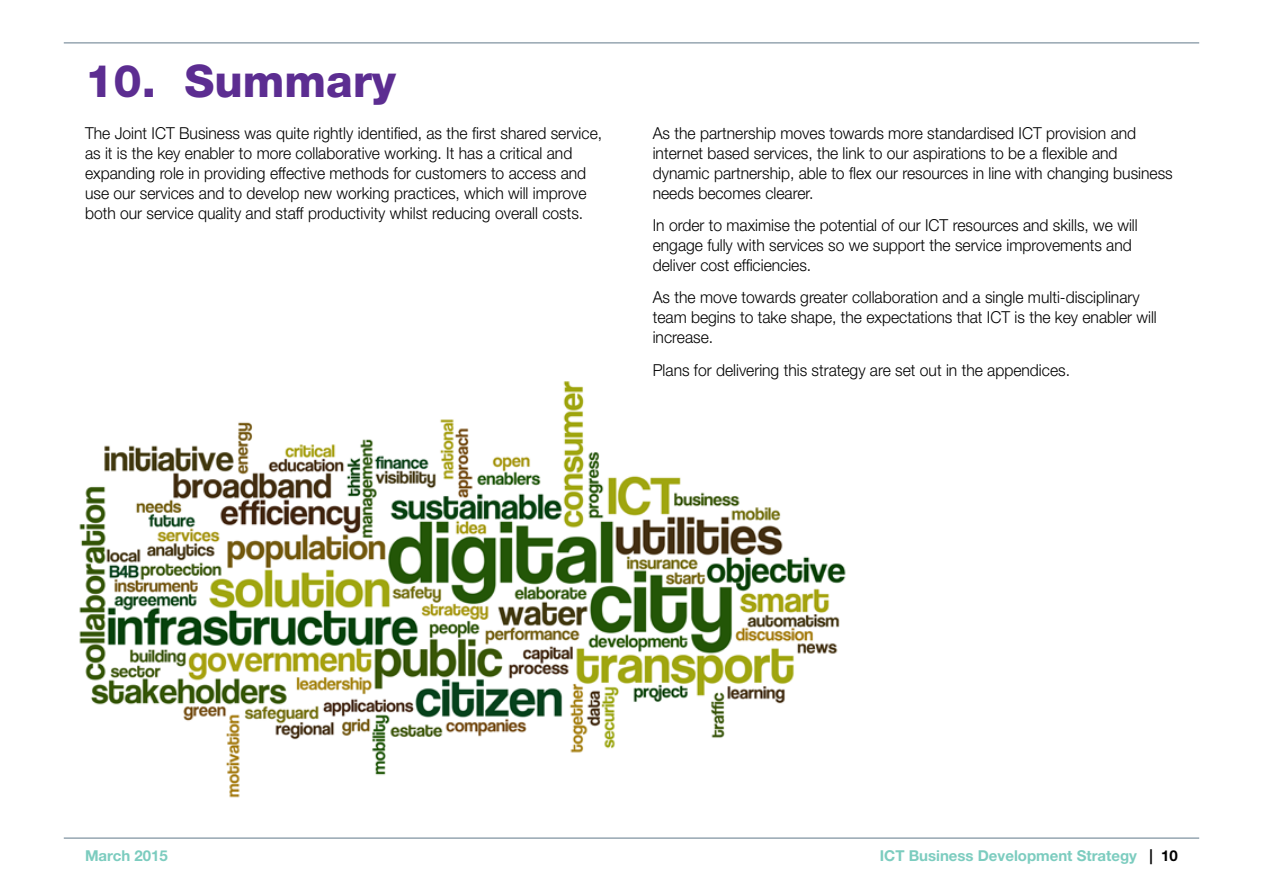
<style>
.page{position:relative;width:1263px;height:893px;background:#fff}
.page>*{position:absolute;margin:0;border:0;box-sizing:border-box;transform-origin:0 0}
.t1{font:800 45px "Helvetica Neue LT Std";color:#5c2d91}
.t2{font:300 16.5px/19.8px "Helvetica Neue LT Std";color:#000;scale:.95 1}
.t3{font:700 15px "Helvetica Neue LT Std";color:#7cccbf}
.s1{color:#000}
</style>
<div class="page">
<hr style="left:64px;top:43px;width:1135px;height:1px;background:#62798a">
<hr style="left:64px;top:838px;width:1135px;height:1px;background:#62798a">
<img style="left:79px;top:381px;width:767px;height:417px">
<h1 class="t1" style="left:85px;top:55px;width:312px">10. Summary</h1>
<p class="t2" style="left:85px;top:123px;width:546px">The Joint ICT Business was quite rightly identified, as the first shared service, as it is the key enabler to more collaborative working. It has a critical and expanding role in providing effective methods for customers to access and use our services and to develop new working practices, which will improve both our service quality and staff productivity whilst reducing overall costs.</p>
<p class="t2" style="left:653px;top:123px;width:549px">As the partnership moves towards more standardised ICT provision and internet based services, the link to our aspirations to be a flexible and dynamic partnership, able to flex our resources in line with changing business needs becomes clearer.</p>
<p class="t2" style="left:653px;top:215px;width:512px">In order to maximise the potential of our ICT resources and skills, we will engage fully with services so we support the service improvements and deliver cost efficiencies.</p>
<p class="t2" style="left:653px;top:287px;width:532px">As the move towards greater collaboration and a single multi-disciplinary team begins to take shape, the expectations that ICT is the key enabler will increase.</p>
<p class="t2" style="left:653px;top:359px;width:441px">Plans for delivering this strategy are set out in the appendices.</p>
<p class="t3" style="left:85px;top:846px;width:84px">March 2015</p>
<p class="t3" style="left:880px;top:846px;width:300px">ICT Business Development Strategy <span class="s1">| 10</span></p>
</div>
